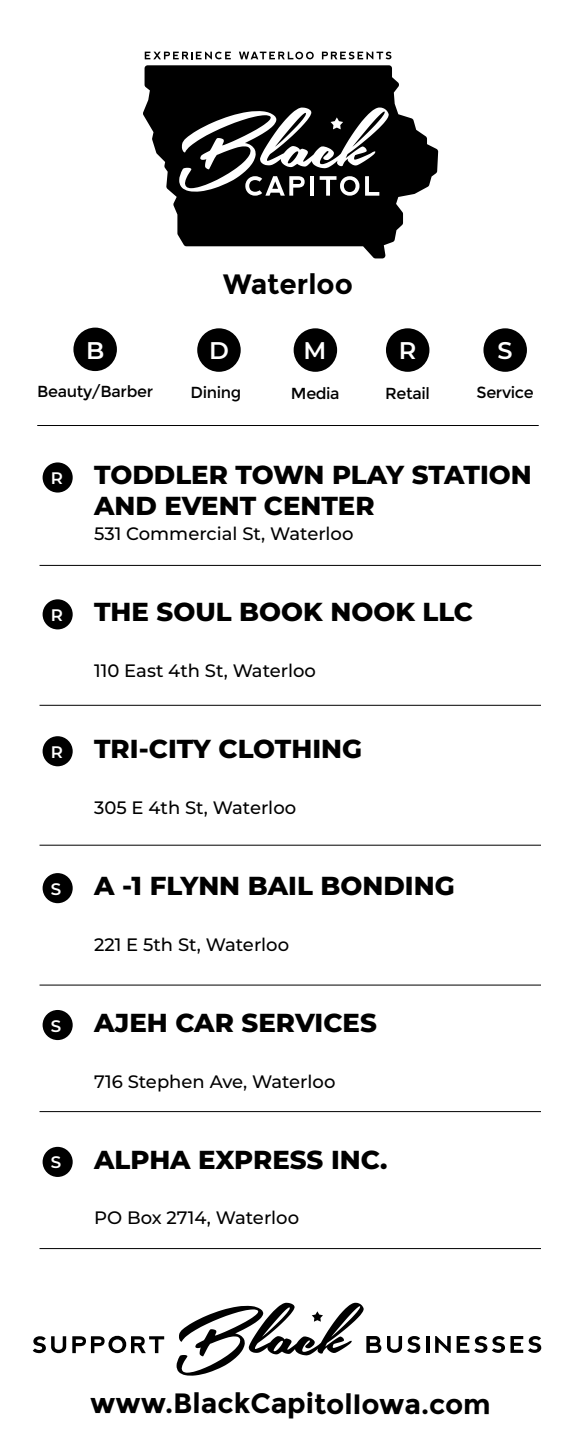
<style>
.page{position:relative;width:576px;height:1440px;background:#fff}
.page>*{position:absolute;margin:0;border:0;box-sizing:border-box;transform-origin:0 0}
.t1{font:700 28px "Montserrat";letter-spacing:-.005em;color:#000}
.t2{font:800 26px/31.2px "Montserrat";color:#000}
.t3{font:600 24px "Montserrat";color:#fff}
.t4{font:500 18px "Montserrat";color:#000}
.t5{font:600 16.6px "Montserrat";color:#fff}
.t6{font:16px "Montserrat";letter-spacing:-.025em;color:#000}
</style>
<div class="page">
<svg style="left:387px;top:1336px;width:33px;height:17px"></svg>
<hr style="left:426px;top:1336px;width:3px;height:17px;background:#000">
<svg style="left:435px;top:1336px;width:16px;height:17px"></svg>
<svg style="left:457px;top:1336px;width:84px;height:17px"></svg>
<svg style="left:177px;top:1303px;width:204px;height:73px"></svg>
<svg style="left:33px;top:1336px;width:33px;height:17px"></svg>
<svg style="left:72px;top:1335px;width:92px;height:18px"></svg>
<svg style="left:145px;top:52px;width:86px;height:7px"></svg>
<svg style="left:239px;top:52px;width:75px;height:7px"></svg>
<svg style="left:322px;top:52px;width:69px;height:7px"></svg>
<svg style="left:143px;top:65px;width:295px;height:193px;fill:#000"></svg>
<svg style="left:179px;top:108px;width:210px;height:88px"></svg>
<hr style="left:37px;top:425px;width:502px;height:1px;background:#000">
<div style="left:73px;top:328px;width:44px;height:43px;background:#000;border-radius:50%"></div>
<div style="left:197px;top:328px;width:44px;height:44px;background:#000;border-radius:50%"></div>
<div style="left:386px;top:328px;width:43px;height:44px;background:#000;border-radius:50%"></div>
<div style="left:294px;top:328px;width:43px;height:44px;background:#000;border-radius:50%"></div>
<div style="left:483px;top:328px;width:44px;height:44px;background:#000;border-radius:50%"></div>
<div style="left:43px;top:462px;width:30px;height:31px;background:#000;border-radius:50%"></div>
<div style="left:43px;top:599px;width:30px;height:30px;background:#000;border-radius:50%"></div>
<div style="left:43px;top:736px;width:30px;height:30px;background:#000;border-radius:50%"></div>
<div style="left:43px;top:873px;width:30px;height:30px;background:#000;border-radius:50%"></div>
<div style="left:43px;top:1010px;width:30px;height:30px;background:#000;border-radius:50%"></div>
<div style="left:43px;top:1147px;width:30px;height:30px;background:#000;border-radius:50%"></div>
<hr style="left:40px;top:565px;width:501px;height:1px;background:#000">
<hr style="left:40px;top:845px;width:501px;height:1px;background:#000">
<hr style="left:40px;top:1111px;width:501px;height:1px;background:#000">
<hr style="left:40px;top:1248px;width:501px;height:1px;background:#000">
<hr style="left:40px;top:705px;width:501px;height:1px;background:#000">
<hr style="left:40px;top:985px;width:501px;height:1px;background:#000">
<h3 class="t3" style="left:86px;top:333px;width:20px">B</h3>
<p class="t6" style="left:37px;top:382px;width:117px">Beauty/Barber</p>
<h1 class="t1" style="left:223px;top:268px;width:131px">Waterloo</h1>
<h3 class="t3" style="left:209px;top:334px;width:21px">D</h3>
<p class="t6" style="left:191px;top:383px;width:52px">Dining</p>
<h3 class="t3" style="left:303px;top:334px;width:24px">M</h3>
<p class="t6" style="left:291px;top:384px;width:50px">Media</p>
<h3 class="t3" style="left:399px;top:334px;width:19px">R</h3>
<p class="t6" style="left:385px;top:384px;width:46px">Retail</p>
<h3 class="t3" style="left:498px;top:334px;width:17px">S</h3>
<p class="t6" style="left:477px;top:383px;width:59px">Service</p>
<p class="t5" style="left:51px;top:466px;width:14px">R</p>
<p class="t5" style="left:51px;top:603px;width:14px">R</p>
<p class="t5" style="left:51px;top:740px;width:14px">R</p>
<p class="t5" style="left:51px;top:877px;width:12px">S</p>
<p class="t5" style="left:51px;top:1014px;width:12px">S</p>
<p class="t5" style="left:51px;top:1151px;width:12px">S</p>
<h2 class="t2" style="left:94px;top:458px;width:439px">TODDLER TOWN PLAY STATION<br>AND EVENT CENTER</h2>
<p class="t4" style="left:94px;top:521px;width:261px">531 Commercial St, Waterloo</p>
<h2 class="t2" style="left:94px;top:595px;width:380px">THE SOUL BOOK NOOK LLC</h2>
<p class="t4" style="left:94px;top:658px;width:223px">110 East 4th St, Waterloo</p>
<h2 class="t2" style="left:94px;top:732px;width:270px">TRI-CITY CLOTHING</h2>
<p class="t4" style="left:94px;top:795px;width:204px">305 E 4th St, Waterloo</p>
<h2 class="t2" style="left:94px;top:869px;width:362px">A -1 FLYNN BAIL BONDING</h2>
<p class="t4" style="left:94px;top:932px;width:197px">221 E 5th St, Waterloo</p>
<h2 class="t2" style="left:94px;top:1006px;width:284px">AJEH CAR SERVICES</h2>
<p class="t4" style="left:94px;top:1069px;width:243px">716 Stephen Ave, Waterloo</p>
<h2 class="t2" style="left:94px;top:1142px;width:295px">ALPHA EXPRESS INC.</h2>
<p class="t4" style="left:94px;top:1205px;width:207px">PO Box 2714, Waterloo</p>
<h1 class="t1" style="left:90px;top:1387px;width:402px">www.BlackCapitolIowa.com</h1>
</div>
